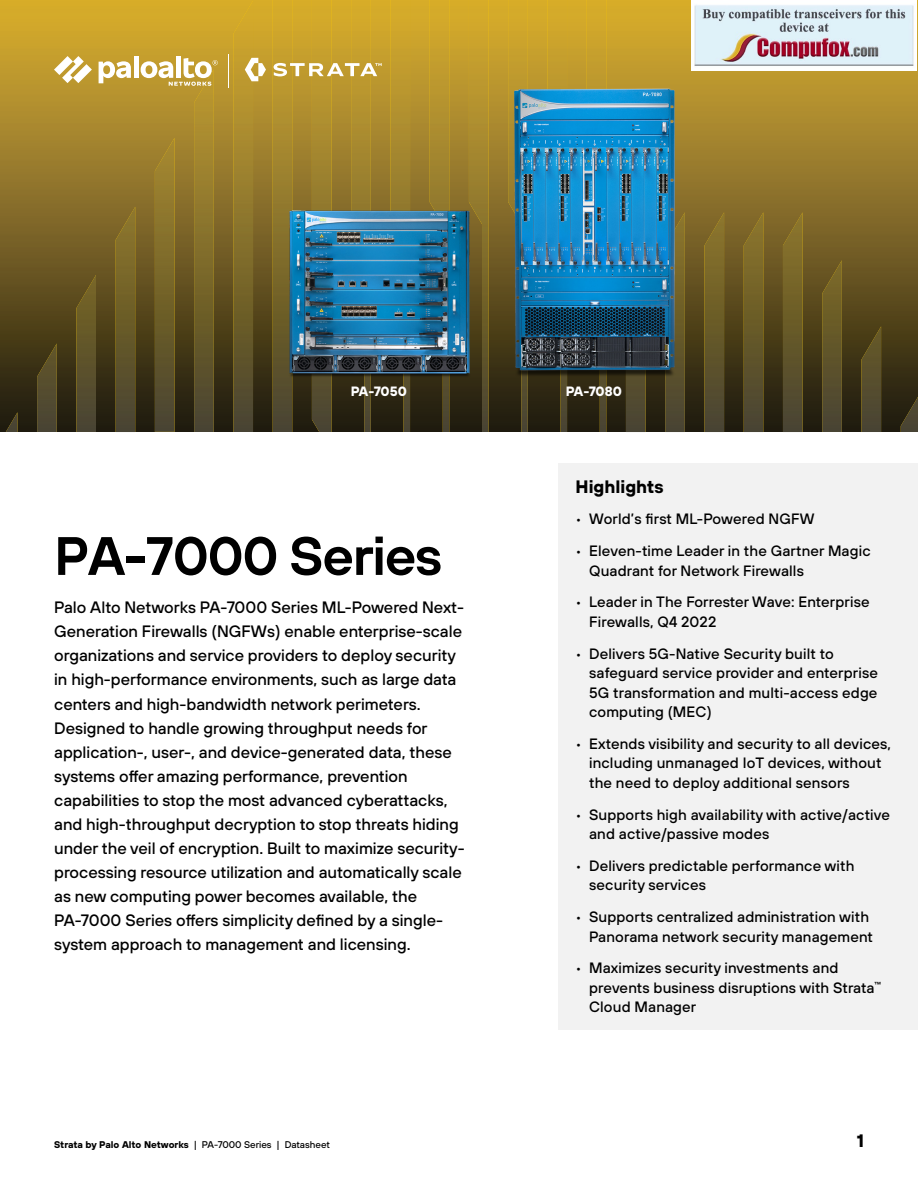
<style>
.page{position:relative;width:918px;height:1188px;background:#fff}
.page>*{position:absolute;margin:0;border:0;box-sizing:border-box;transform-origin:0 0}
.t1{font:600 54px "TT Hoves";letter-spacing:-.025em;color:#000}
.t2{font:700 18px "TT Hoves";color:#000}
.t3{font:500 16.5px/24px "TT Hoves";color:#000}
.t4{font:500 15px/19.5px "TT Hoves";letter-spacing:.01em;color:#000}
.t5{font:700 13.5px "TT Hoves";letter-spacing:-.015em;color:#fff}
.t6{font:700 9.75px "TT Hoves";color:#000}
.s1{font-weight:400;font-size:14.25px}
.s2{font-weight:500}
</style>
<div class="page">
<img style="left:0;top:0;width:918px;height:432px">
<img style="left:901px;top:397px;width:17px;height:35px">
<img style="left:861px;top:326px;width:20px;height:106px">
<img style="left:822px;top:260px;width:20px;height:172px">
<img style="left:783px;top:212px;width:20px;height:220px">
<img style="left:744px;top:212px;width:19px;height:220px">
<img style="left:704px;top:212px;width:20px;height:220px">
<img style="left:665px;top:389px;width:20px;height:43px">
<img style="left:626px;top:389px;width:20px;height:43px">
<img style="left:587px;top:0;width:19px;height:432px">
<img style="left:547px;top:0;width:20px;height:432px">
<img style="left:508px;top:0;width:20px;height:432px">
<img style="left:469px;top:0;width:20px;height:432px">
<img style="left:430px;top:0;width:19px;height:432px">
<img style="left:390px;top:0;width:20px;height:432px">
<img style="left:351px;top:0;width:20px;height:432px">
<img style="left:312px;top:0;width:20px;height:432px">
<img style="left:273px;top:0;width:19px;height:432px">
<img style="left:233px;top:1px;width:20px;height:431px">
<img style="left:194px;top:86px;width:20px;height:346px">
<img style="left:155px;top:138px;width:20px;height:294px">
<img style="left:116px;top:207px;width:19px;height:225px">
<img style="left:76px;top:275px;width:20px;height:157px">
<img style="left:37px;top:343px;width:20px;height:89px">
<img style="left:6px;top:412px;width:12px;height:20px">
<hr style="left:228px;top:54px;width:1px;height:34px;background:#fff">
<svg style="left:54px;top:56px;width:38px;height:27px"></svg>
<hr style="left:134px;top:56px;width:4px;height:22px;background:#fff">
<svg style="left:99px;top:61px;width:32px;height:22px"></svg>
<div style="left:176px;top:56px;width:5px;height:22px;background:#fff"></div>
<svg style="left:141px;top:58px;width:77px;height:28px"></svg>
<svg style="left:245px;top:58px;width:21px;height:23px"></svg>
<svg style="left:274px;top:63px;width:108px;height:13px"></svg>
<div style="left:558px;top:463px;width:360px;height:567px;background:#f2f2f2"></div>
<img style="left:268px;top:196px;width:222px;height:195px">
<img style="left:493px;top:70px;width:202px;height:319px">
<img style="left:691px;top:1px;width:225px;height:69px">
<p class="t5" style="left:351px;top:382px;width:58px">PA-7050</p>
<h1 class="t1" style="left:54px;top:520px;width:390px">PA-7000 Series</h1>
<p class="t3" style="left:54px;top:595px;width:412px">Palo Alto Networks PA-7000 Series ML-Powered Next-Generation Firewalls (NGFWs) enable enterprise-scale organizations and service providers to deploy security in high-performance environments, such as large data centers and high-bandwidth network perimeters.<br>Designed to handle growing throughput needs for application-, user-, and device-generated data, these systems offer amazing performance, prevention capabilities to stop the most advanced cyberattacks, and high-throughput decryption to stop threats hiding under the veil of encryption. Built to maximize security&shy;processing resource utilization and automatically scale as new computing power becomes available, the PA-7000 Series offers simplicity defined by a single&shy;system approach to management and licensing.</p>
<p class="t5" style="left:566px;top:382px;width:58px">PA-7080</p>
<p class="t2" style="left:576px;top:474px;width:90px">Highlights</p>
<p class="t4" style="left:576px;top:509px;width:240px"><span class="s1">•</span> World’s first ML-Powered NGFW</p>
<p class="t4" style="left:589px;top:541px;width:283px;text-indent:-14px"><span class="s1">•</span> Eleven-time Leader in the Gartner Magic<br>Quadrant for Network Firewalls</p>
<p class="t4" style="left:589px;top:592px;width:282px;text-indent:-14px"><span class="s1">•</span> Leader in The Forrester Wave: Enterprise<br>Firewalls, Q4 2022</p>
<p class="t4" style="left:589px;top:643px;width:290px;text-indent:-14px"><span class="s1">•</span> Delivers 5G-Native Security built to safeguard service provider and enterprise 5G transformation and multi-access edge computing (MEC)</p>
<p class="t4" style="left:589px;top:734px;width:304px;text-indent:-14px"><span class="s1">•</span> Extends visibility and security to all devices, including unmanaged IoT devices, without the need to deploy additional sensors</p>
<p class="t4" style="left:589px;top:804px;width:302px;text-indent:-14px"><span class="s1">•</span> Supports high availability with active/active and active/passive modes</p>
<p class="t4" style="left:589px;top:856px;width:267px;text-indent:-14px"><span class="s1">•</span> Delivers predictable performance with security services</p>
<p class="t4" style="left:576px;top:907px;width:299px;text-align:right"><span class="s1">•</span> Supports centralized administration with<br>Panorama network security management</p>
<p class="t4" style="left:589px;top:958px;width:294px;text-indent:-13px"><span class="s1">•</span> Maximizes security investments and prevents business disruptions with Strata<sup>™<br></sup>Cloud Manager</p>
<p class="t6" style="left:54px;top:1138px;width:277px">Strata by Palo Alto Networks <span class="s2">| PA-7000 Series | Datasheet</span></p>
<p class="t2" style="left:857px;top:1128px;width:9px">1</p>
</div>
